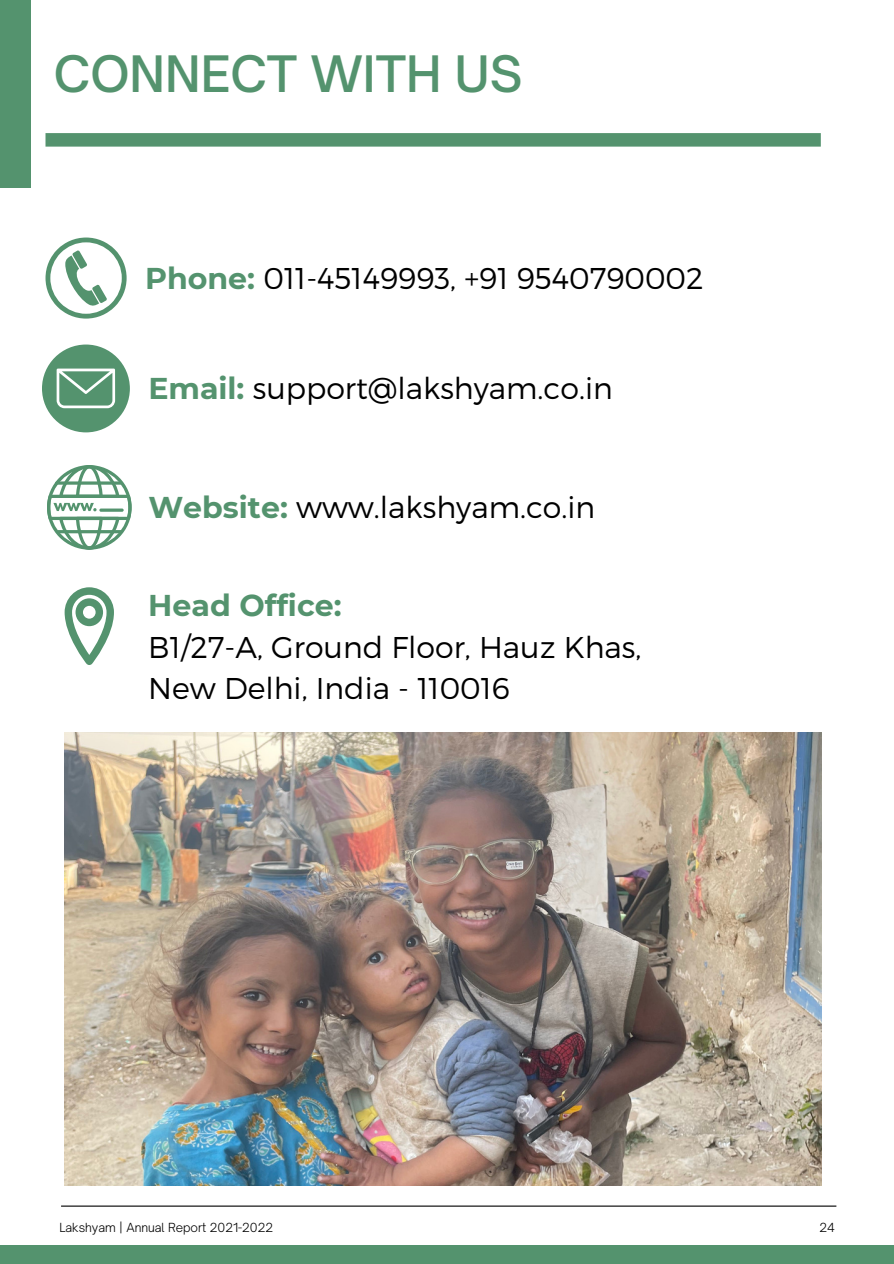
<style>
.page{position:relative;width:894px;height:1264px;background:#fff}
.page>*{position:absolute;margin:0;border:0;box-sizing:border-box;transform-origin:0 0}
.t1{font:500 48px "Open Sauce One";color:#54936e}
.t2{font:300 30px/41.7px "Montserrat";color:#000}
.t3{font:700 30px "Montserrat";color:#54936e}
.t4{font:300 12px "Open Sauce One";color:#000}
.s1{font-weight:700;color:#54936e}
</style>
<div class="page">
<div style="left:0;top:0;width:31px;height:188px;background:#54936e"></div>
<div style="left:45px;top:133px;width:775px;height:14px;background:#54936e"></div>
<svg style="left:45px;top:237px;width:82px;height:81px"></svg>
<svg style="left:42px;top:344px;width:88px;height:88px"></svg>
<svg style="left:47px;top:465px;width:84px;height:84px"></svg>
<svg style="left:65px;top:587px;width:49px;height:78px"></svg>
<img style="left:64px;top:732px;width:757px;height:452px">
<hr style="left:61px;top:1205px;width:775px;height:1px;background:#000">
<div style="left:0;top:1244px;width:893px;height:19px;background:#54936e"></div>
<h1 class="t1" style="left:54px;top:44px;width:470px">CONNECT WITH US</h1>
<p class="t2" style="left:145px;top:256px;width:560px"><span class="s1">Phone:</span> 011-45149993, +91 9540790002</p>
<p class="t2" style="left:148px;top:366px;width:465px"><span class="s1">Email:</span> support@lakshyam.co.in</p>
<p class="t2" style="left:148px;top:485px;width:448px"><span class="s1">Website:</span> www.lakshyam.co.in</p>
<p class="t3" style="left:148px;top:586px;width:195px">Head Office:</p>
<p class="t2" style="left:148px;top:624px;width:494px">B1/27-A, Ground Floor, Hauz Khas,<br>New Delhi, India - 110016</p>
<p class="t4" style="left:59px;top:1220px;width:215px">Lakshyam | Annual Report 2021-2022</p>
<p class="t4" style="left:819px;top:1220px;width:17px">24</p>
</div>
